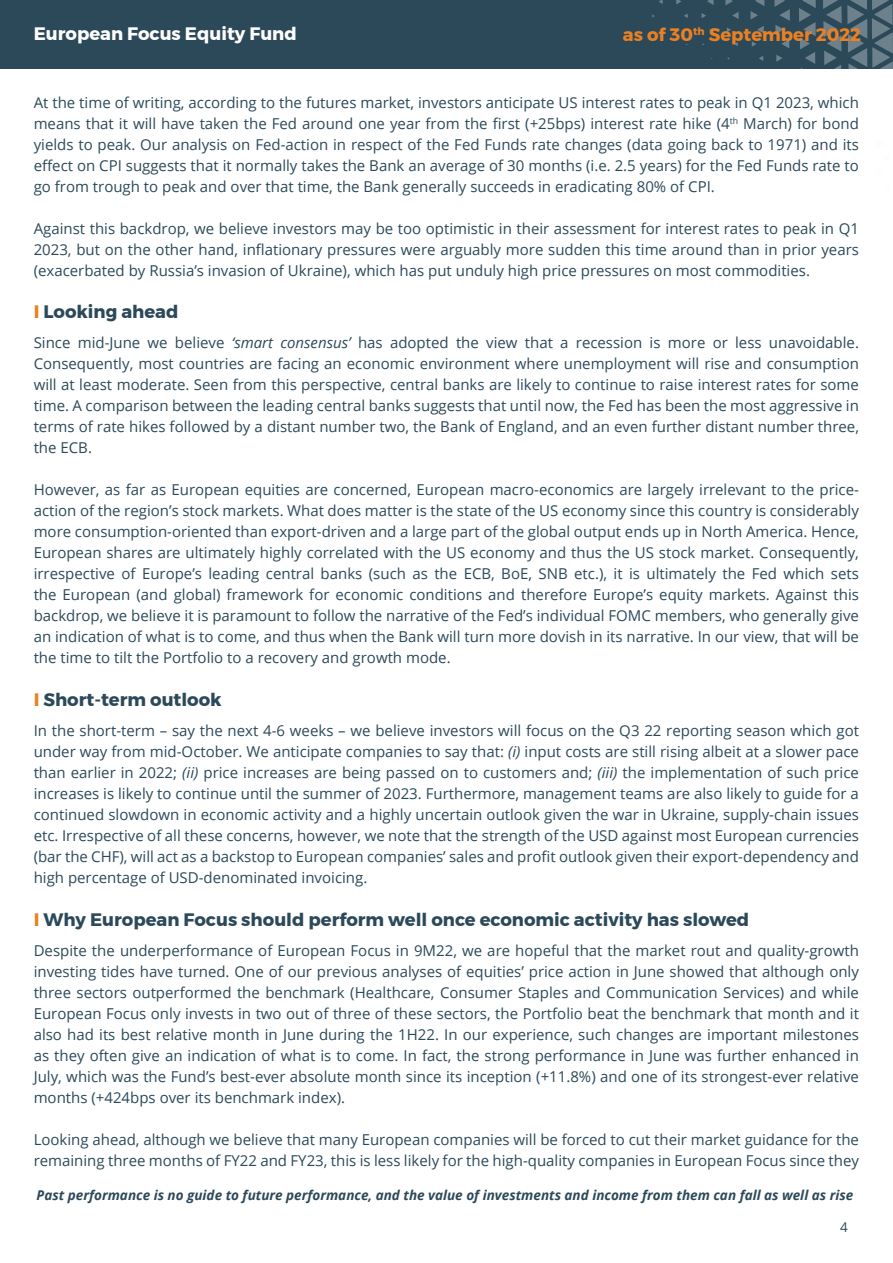
<style>
.page{position:relative;width:893px;height:1263px;background:#fff}
.page>*{position:absolute;margin:0;border:0;box-sizing:border-box;transform-origin:0 0}
.t1{font:700 18px "Montserrat";color:#2c495a}
.t2{font:700 18px "Montserrat";color:#fff}
.t3{font:700 18px "Montserrat";color:#eb8023}
.t4{font:15px/21px "Open Sans";color:#2c495a;text-align:justify}
.t5{font:italic 700 13.5px "Open Sans";color:#2c495a}
.t6{font:13.5px "Open Sans";color:#2c495a}
.s1{color:#eb8023}
.s2{font-style:italic}
</style>
<div class="page">
<div style="left:0;top:0;width:893px;height:69px;background:#2c4959"></div>
<svg style="left:684px;top:14px;width:4px;height:4px"></svg>
<svg style="left:701px;top:13px;width:5px;height:5px"></svg>
<svg style="left:659px;top:0;width:4px;height:4px"></svg>
<svg style="left:676px;top:0;width:5px;height:5px"></svg>
<svg style="left:707px;top:0;width:7px;height:5px"></svg>
<svg style="left:727px;top:27px;width:4px;height:5px"></svg>
<svg style="left:725px;top:0;width:8px;height:5px"></svg>
<svg style="left:732px;top:12px;width:7px;height:7px"></svg>
<svg style="left:752px;top:41px;width:4px;height:6px"></svg>
<svg style="left:759px;top:56px;width:4px;height:5px"></svg>
<svg style="left:757px;top:26px;width:7px;height:7px"></svg>
<svg style="left:776px;top:55px;width:6px;height:7px"></svg>
<svg style="left:750px;top:0;width:14px;height:19px"></svg>
<svg style="left:774px;top:0;width:16px;height:48px"></svg>
<svg style="left:799px;top:0;width:17px;height:69px"></svg>
<svg style="left:823px;top:0;width:70px;height:69px"></svg>
<p class="t2" style="left:34px;top:20px;width:265px">European Focus Equity Fund</p>
<p class="t3" style="left:623px;top:20px;width:240px">as of 30<sup>th</sup> September 2022</p>
<p class="t4" style="left:34px;top:91px;width:827px">At the time of writing, according to the futures market, investors anticipate US interest rates to peak in Q1 2023, which means that it will have taken the Fed around one year from the first (+25bps) interest rate hike (4<sup>th</sup> March) for bond yields to peak. Our analysis on Fed-action in respect of the Fed Funds rate changes (data going back to 1971) and its effect on CPI suggests that it normally takes the Bank an average of 30 months (i.e. 2.5 years) for the Fed Funds rate to go from trough to peak and over that time, the Bank generally succeeds in eradicating 80% of CPI.</p>
<p class="t4" style="left:34px;top:217px;width:827px">Against this backdrop, we believe investors may be too optimistic in their assessment for interest rates to peak in Q1<br>2023, but on the other hand, inflationary pressures were arguably more sudden this time around than in prior years (exacerbated by Russia’s invasion of Ukraine), which has put unduly high price pressures on most commodities.</p>
<p class="t1" style="left:34px;top:297px;width:146px"><span class="s1">I</span> Looking ahead</p>
<p class="t4" style="left:34px;top:332px;width:827px">Since mid-June we believe <span class="s2">‘smart consensus’</span> has adopted the view that a recession is more or less unavoidable.<br>Consequently, most countries are facing an economic environment where unemployment will rise and consumption will at least moderate. Seen from this perspective, central banks are likely to continue to raise interest rates for some time. A comparison between the leading central banks suggests that until now, the Fed has been the most aggressive in terms of rate hikes followed by a distant number two, the Bank of England, and an even further distant number three, the ECB.</p>
<p class="t4" style="left:34px;top:479px;width:827px">However, as far as European equities are concerned, European macro-economics are largely irrelevant to the price&shy;action of the region’s stock markets. What does matter is the state of the US economy since this country is considerably more consumption-oriented than export-driven and a large part of the global output ends up in North America. Hence, European shares are ultimately highly correlated with the US economy and thus the US stock market. Consequently, irrespective of Europe’s leading central banks (such as the ECB, BoE, SNB etc.), it is ultimately the Fed which sets the European (and global) framework for economic conditions and therefore Europe’s equity markets. Against this backdrop, we believe it is paramount to follow the narrative of the Fed’s individual FOMC members, who generally give an indication of what is to come, and thus when the Bank will turn more dovish in its narrative. In our view, that will be the time to tilt the Portfolio to a recovery and growth mode.</p>
<p class="t1" style="left:34px;top:685px;width:189px"><span class="s1">I</span> Short-term outlook</p>
<p class="t4" style="left:34px;top:720px;width:827px">In the short-term – say the next 4-6 weeks – we believe investors will focus on the Q3 22 reporting season which got under way from mid-October. We anticipate companies to say that: <span class="s2">(i)</span> input costs are still rising albeit at a slower pace than earlier in 2022; <span class="s2">(ii)</span> price increases are being passed on to customers and; <span class="s2">(iii)</span> the implementation of such price increases is likely to continue until the summer of 2023. Furthermore, management teams are also likely to guide for a continued slowdown in economic activity and a highly uncertain outlook given the war in Ukraine, supply-chain issues etc. Irrespective of all these concerns, however, we note that the strength of the USD against most European currencies (bar the CHF), will act as a backstop to European companies’ sales and profit outlook given their export-dependency and high percentage of USD-denominated invoicing.</p>
<p class="t1" style="left:34px;top:905px;width:717px"><span class="s1">I</span> Why European Focus should perform well once economic activity has slowed</p>
<p class="t4" style="left:34px;top:940px;width:827px">Despite the underperformance of European Focus in 9M22, we are hopeful that the market rout and quality-growth investing tides have turned. One of our previous analyses of equities’ price action in June showed that although only three sectors outperformed the benchmark (Healthcare, Consumer Staples and Communication Services) and while European Focus only invests in two out of three of these sectors, the Portfolio beat the benchmark that month and it also had its best relative month in June during the 1H22. In our experience, such changes are important milestones as they often give an indication of what is to come. In fact, the strong performance in June was further enhanced in July, which was the Fund’s best-ever absolute month since its inception (+11.8%) and one of its strongest-ever relative months (+424bps over its benchmark index).</p>
<p class="t4" style="left:34px;top:1129px;width:827px">Looking ahead, although we believe that many European companies will be forced to cut their market guidance for the remaining three months of FY22 and FY23, this is less likely for the high-quality companies in European Focus since they</p>
<p class="t5" style="left:37px;top:1186px;width:818px">Past performance is no guide to future performance, and the value of investments and income from them can fall as well as rise</p>
<p class="t6" style="left:840px;top:1217px;width:9px">4</p>
</div>
